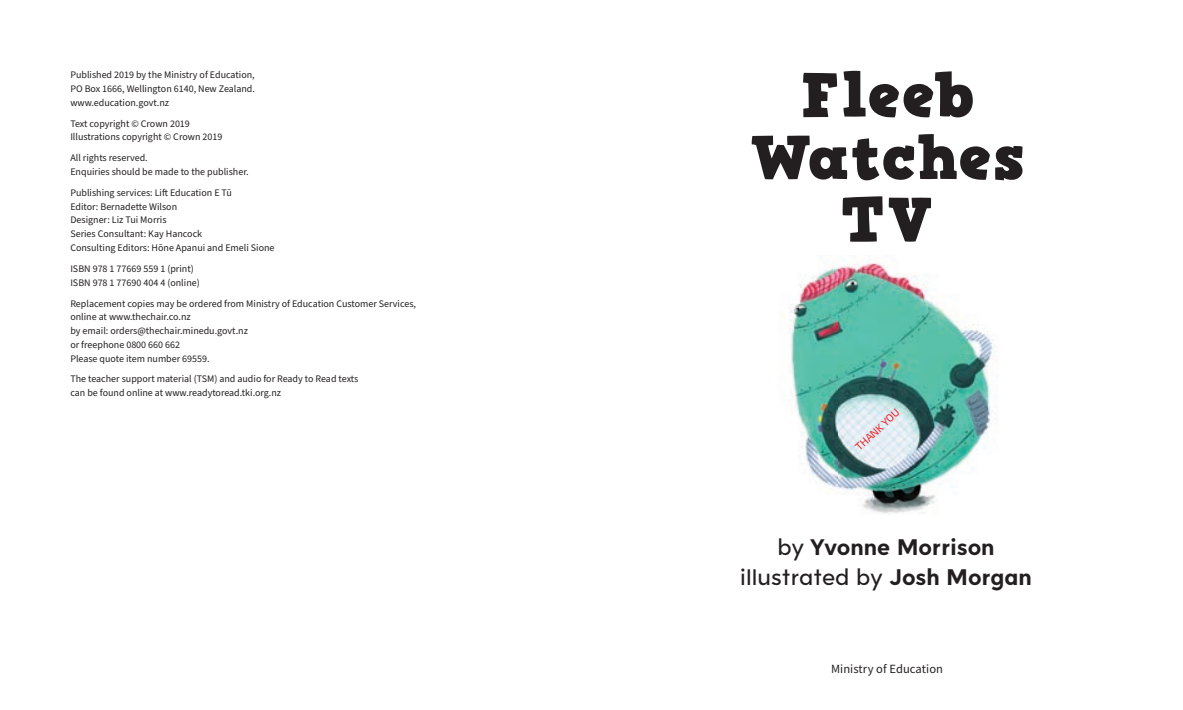
<style>
.page{position:relative;width:1183px;height:710px;background:#fff}
.page>*{position:absolute;margin:0;border:0;box-sizing:border-box;transform-origin:0 0}
.t1{font:700 22.5px/30px "Aronui";color:#231f20;text-align:center}
.t2{font:12.5px "Source Sans Pro";letter-spacing:.01em;color:#231f20}
.t3{font:10.75px "Exo 2";color:#ee1d23}
.t4{font:10px/13.8px "Source Sans Pro";color:#231f20}
.s1{font-weight:400}
</style>
<div class="page">
<img style="left:783px;top:94px;width:240px;height:420px">
<svg style="left:842px;top:196px;width:88px;height:46px"></svg>
<svg style="left:751px;top:134px;width:271px;height:47px"></svg>
<svg style="left:802px;top:70px;width:170px;height:48px"></svg>
<p class="t4" style="left:70px;top:69px;width:186px;text-align:justify">Published 2019 by the Ministry of Education, PO Box 1666, Wellington 6140, New Zealand. www.education.govt.nz</p>
<p class="t4" style="left:70px;top:117px;width:153px">Text copyright © Crown 2019<br>Illustrations copyright © Crown 2019</p>
<p class="t4" style="left:70px;top:152px;width:180px">All rights reserved.<br>Enquiries should be made to the publisher.</p>
<p class="t4" style="left:70px;top:186px;width:206px">Publishing services: Lift Education E Tū<br>Editor: Bernadette Wilson<br>Designer: Liz Tui Morris<br>Series Consultant: Kay Hancock<br>Consulting Editors: Hōne Apanui and Emeli Sione</p>
<p class="t4" style="left:70px;top:262px;width:131px">ISBN 978 1 77669 559 1 (print)<br>ISBN 978 1 77690 404 4 (online)</p>
<p class="t4" style="left:70px;top:297px;width:347px">Replacement copies may be ordered from Ministry of Education Customer Services, online at www.thechair.co.nz<br>by email: orders@thechair.minedu.govt.nz<br>or freephone 0800 660 662<br>Please quote item number 69559.</p>
<p class="t4" style="left:70px;top:373px;width:289px">The teacher support material (TSM) and audio for Ready to Read texts can be found online at www.readytoread.tki.org.nz</p>
<p class="t3" style="left:854px;top:445px;width:57px;rotate:-43deg">THANK YOU</p>
<h1 class="t1" style="left:740px;top:534px;width:293px"><span class="s1">by</span> Yvonne Morrison <span class="s1">illustrated by</span> Josh Morgan</h1>
<p class="t2" style="left:830px;top:663px;width:114px">Ministry of Education</p>
</div>
